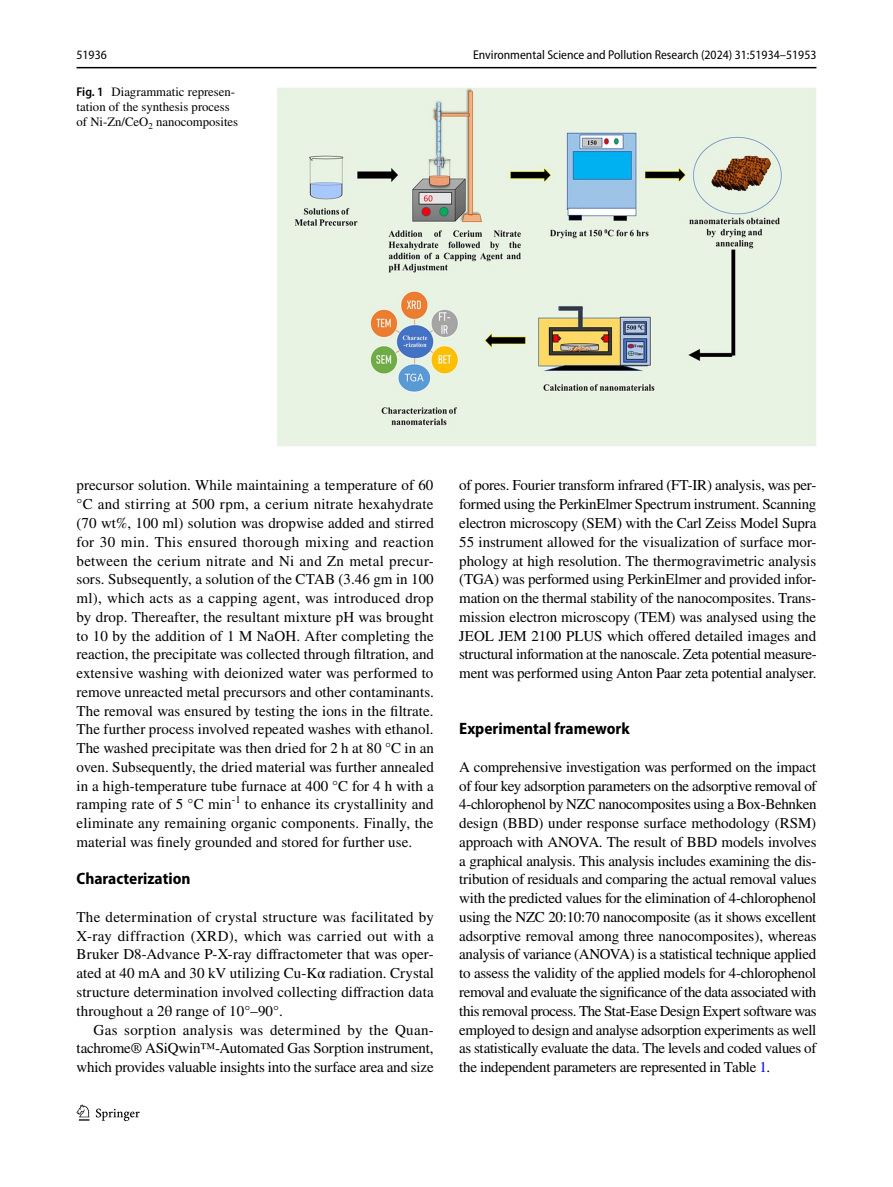
<style>
.page{position:relative;width:893px;height:1187px;background:#fff}
.page>*{position:absolute;margin:0;border:0;box-sizing:border-box;transform-origin:0 0}
.t1{font:700 semi-condensed 16.5px "Myriad Pro";color:#000}
.t2{font:15px/18.8px "STIX";letter-spacing:-.01em;color:#000;text-align:justify}
.t3{font:12.75px/15px "STIX";color:#000}
.t4{font:semi-condensed 12.75px "Myriad Pro";color:#000}
.s1{font-family:"Myriad Pro";font-weight:600;font-stretch:semi-condensed}
.s2{color:#00f}
</style>
<div class="page">
<hr style="left:77px;top:67px;width:739px;height:1px;background:#000">
<svg style="left:77px;top:1104px;width:12px;height:16px"></svg>
<svg style="left:96px;top:1108px;width:44px;height:12px"></svg>
<img style="left:277px;top:87px;width:539px;height:359px">
<p class="t4" style="left:77px;top:48px;width:32px">51936</p>
<p class="t4" style="left:473px;top:48px;width:345px">Environmental Science and Pollution Research (2024) 31:51934–51953</p>
<p class="t3" style="left:77px;top:85px;width:163px"><span class="s1">Fig. 1</span> Diagrammatic represen&shy;tation of the synthesis process of Ni-Zn/CeO<sub>2</sub> nanocomposites</p>
<p class="t2" style="left:77px;top:477px;width:359px">precursor solution. While maintaining a temperature of 60 °C and stirring at 500 rpm, a cerium nitrate hexahydrate (70 wt%, 100 ml) solution was dropwise added and stirred for 30 min. This ensured thorough mixing and reaction between the cerium nitrate and Ni and Zn metal precur&shy;sors. Subsequently, a solution of the CTAB (3.46 gm in 100 ml), which acts as a capping agent, was introduced drop by drop. Thereafter, the resultant mixture pH was brought to 10 by the addition of 1 M NaOH. After completing the reaction, the precipitate was collected through filtration, and extensive washing with deionized water was performed to remove unreacted metal precursors and other contaminants.<br>The removal was ensured by testing the ions in the filtrate.<br>The further process involved repeated washes with ethanol.<br>The washed precipitate was then dried for 2 h at 80 °C in an oven. Subsequently, the dried material was further annealed in a high-temperature tube furnace at 400 °C for 4 h with a ramping rate of 5 °C min<sup>-1</sup> to enhance its crystallinity and eliminate any remaining organic components. Finally, the material was finely grounded and stored for further use.</p>
<p class="t1" style="left:77px;top:869px;width:116px">Characterization</p>
<p class="t2" style="left:77px;top:908px;width:359px">The determination of crystal structure was facilitated by X-ray diffraction (XRD), which was carried out with a Bruker D8-Advance P-X-ray diffractometer that was oper&shy;ated at 40 mA and 30 kV utilizing Cu-Kα radiation. Crystal structure determination involved collecting diffraction data throughout a 2θ range of 10°–90°.</p>
<p class="t2" style="left:77px;top:1021px;width:359px;text-indent:17px">Gas sorption analysis was determined by the Quan&shy;tachrome® ASiQwin™-Automated Gas Sorption instrument, which provides valuable insights into the surface area and size</p>
<p class="t2" style="left:459px;top:477px;width:359px">of pores. Fourier transform infrared (FT-IR) analysis, was per&shy;formed using the PerkinElmer Spectrum instrument. Scanning electron microscopy (SEM) with the Carl Zeiss Model Supra 55 instrument allowed for the visualization of surface mor&shy;phology at high resolution. The thermogravimetric analysis (TGA) was performed using PerkinElmer and provided infor&shy;mation on the thermal stability of the nanocomposites. Trans&shy;mission electron microscopy (TEM) was analysed using the JEOL JEM 2100 PLUS which offered detailed images and structural information at the nanoscale. Zeta potential measure&shy;ment was performed using Anton Paar zeta potential analyser.</p>
<p class="t1" style="left:459px;top:719px;width:172px">Experimental framework</p>
<p class="t2" style="left:459px;top:758px;width:359px">A comprehensive investigation was performed on the impact of four key adsorption parameters on the adsorptive removal of 4-chlorophenol by NZC nanocomposites using a Box-Behnken design (BBD) under response surface methodology (RSM) approach with ANOVA. The result of BBD models involves a graphical analysis. This analysis includes examining the dis&shy;tribution of residuals and comparing the actual removal values with the predicted values for the elimination of 4-chlorophenol using the NZC 20:10:70 nanocomposite (as it shows excellent adsorptive removal among three nanocomposites), whereas analysis of variance (ANOVA) is a statistical technique applied to assess the validity of the applied models for 4-chlorophenol removal and evaluate the significance of the data associated with this removal process. The Stat-Ease Design Expert software was employed to design and analyse adsorption experiments as well as statistically evaluate the data. The levels and coded values of the independent parameters are represented in Table <span class="s2">1</span>.</p>
</div>
